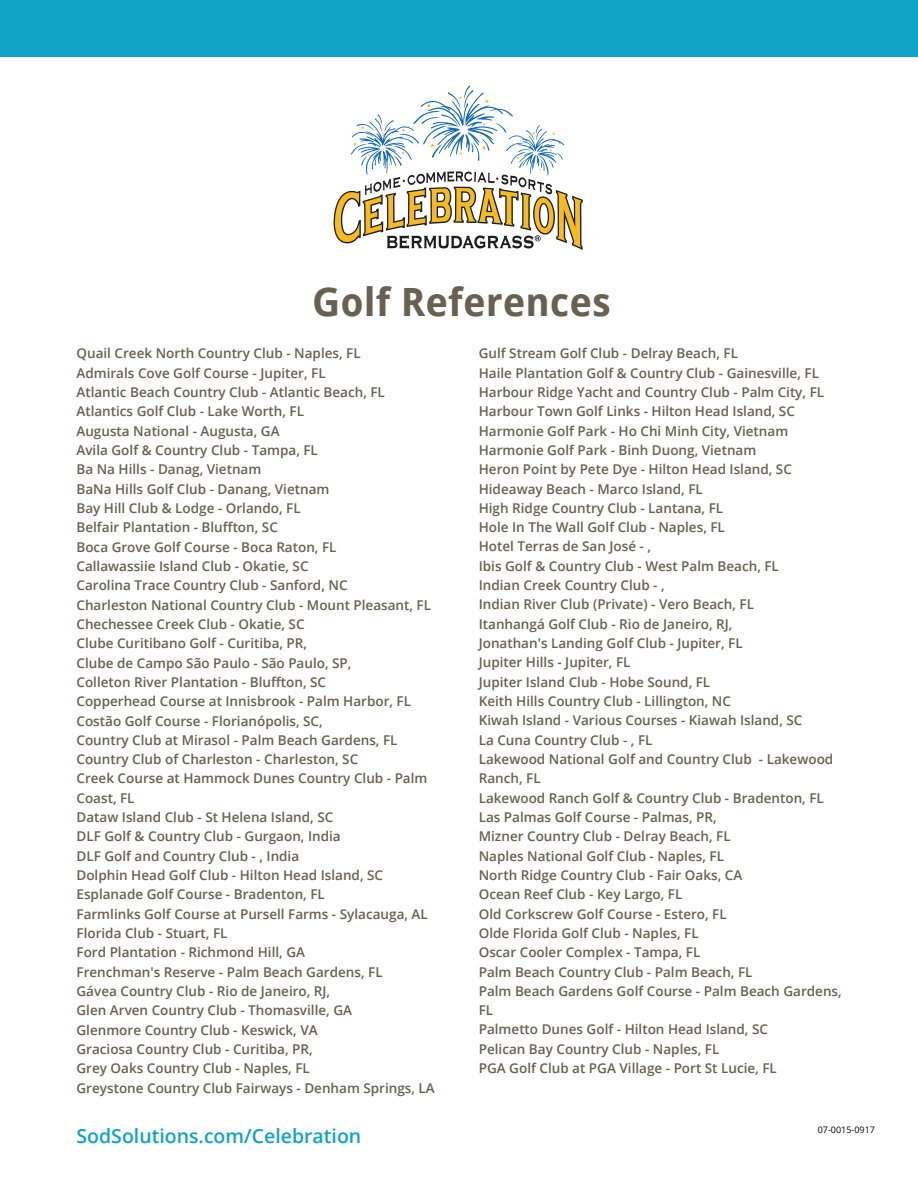
<style>
.page{position:relative;width:918px;height:1188px;background:#fff}
.page>*{position:absolute;margin:0;border:0;box-sizing:border-box;transform-origin:0 0}
.t1{font:700 39px "Droid Sans";color:#686152}
.t2{font:600 19.5px "Open Sans";color:#11a3c8}
.t3{font:600 13.5px/19.4px "Open Sans";color:#686152}
.t4{font:9px "Open Sans";color:#040503}
</style>
<div class="page">
<div style="left:0;top:0;width:918px;height:56px;background:#11a3c8"></div>
<svg style="left:334px;top:85px;width:249px;height:165px"></svg>
<h1 class="t1" style="left:312px;top:280px;width:300px">Golf References</h1>
<p class="t3" style="left:76px;top:344px;width:360px">Quail Creek North Country Club - Naples, FL<br>Admirals Cove Golf Course - Jupiter, FL<br>Atlantic Beach Country Club - Atlantic Beach, FL Atlantics Golf Club - Lake Worth, FL<br>Augusta National - Augusta, GA<br>Avila Golf &amp; Country Club - Tampa, FL<br>Ba Na Hills - Danag, Vietnam<br>BaNa Hills Golf Club - Danang, Vietnam<br>Bay Hill Club &amp; Lodge - Orlando, FL<br>Belfair Plantation - Bluffton, SC<br>Boca Grove Golf Course - Boca Raton, FL<br>Callawassiie Island Club - Okatie, SC<br>Carolina Trace Country Club - Sanford, NC<br>Charleston National Country Club - Mount Pleasant, FL Chechessee Creek Club - Okatie, SC<br>Clube Curitibano Golf - Curitiba, PR,<br>Clube de Campo São Paulo - São Paulo, SP,<br>Colleton River Plantation - Bluffton, SC<br>Copperhead Course at Innisbrook - Palm Harbor, FL Costão Golf Course - Florianópolis, SC,<br>Country Club at Mirasol - Palm Beach Gardens, FL Country Club of Charleston - Charleston, SC<br>Creek Course at Hammock Dunes Country Club - Palm Coast, FL<br>Dataw Island Club - St Helena Island, SC<br>DLF Golf &amp; Country Club - Gurgaon, India<br>DLF Golf and Country Club - , India<br>Dolphin Head Golf Club - Hilton Head Island, SC Esplanade Golf Course - Bradenton, FL<br>Farmlinks Golf Course at Pursell Farms - Sylacauga, AL Florida Club - Stuart, FL<br>Ford Plantation - Richmond Hill, GA<br>Frenchman's Reserve - Palm Beach Gardens, FL<br>Gávea Country Club - Rio de Janeiro, RJ,<br>Glen Arven Country Club - Thomasville, GA<br>Glenmore Country Club - Keswick, VA<br>Graciosa Country Club - Curitiba, PR,<br>Grey Oaks Country Club - Naples, FL<br>Greystone Country Club Fairways - Denham Springs, LA</p>
<p class="t3" style="left:479px;top:343px;width:365px">Gulf Stream Golf Club - Delray Beach, FL<br>Haile Plantation Golf &amp; Country Club - Gainesville, FL Harbour Ridge Yacht and Country Club - Palm City, FL Harbour Town Golf Links - Hilton Head Island, SC Harmonie Golf Park - Ho Chi Minh City, Vietnam Harmonie Golf Park - Binh Duong, Vietnam<br>Heron Point by Pete Dye - Hilton Head Island, SC Hideaway Beach - Marco Island, FL<br>High Ridge Country Club - Lantana, FL<br>Hole In The Wall Golf Club - Naples, FL<br>Hotel Terras de San José - ,<br>Ibis Golf &amp; Country Club - West Palm Beach, FL<br>Indian Creek Country Club - ,<br>Indian River Club (Private) - Vero Beach, FL<br>Itanhangá Golf Club - Rio de Janeiro, RJ,<br>Jonathan's Landing Golf Club - Jupiter, FL<br>Jupiter Hills - Jupiter, FL<br>Jupiter Island Club - Hobe Sound, FL<br>Keith Hills Country Club - Lillington, NC<br>Kiwah Island - Various Courses - Kiawah Island, SC<br>La Cuna Country Club - , FL<br>Lakewood National Golf and Country Club - Lakewood Ranch, FL<br>Lakewood Ranch Golf &amp; Country Club - Bradenton, FL Las Palmas Golf Course - Palmas, PR,<br>Mizner Country Club - Delray Beach, FL<br>Naples National Golf Club - Naples, FL<br>North Ridge Country Club - Fair Oaks, CA<br>Ocean Reef Club - Key Largo, FL<br>Old Corkscrew Golf Course - Estero, FL<br>Olde Florida Golf Club - Naples, FL<br>Oscar Cooler Complex - Tampa, FL<br>Palm Beach Country Club - Palm Beach, FL<br>Palm Beach Gardens Golf Course - Palm Beach Gardens, FL<br>Palmetto Dunes Golf - Hilton Head Island, SC<br>Pelican Bay Country Club - Naples, FL<br>PGA Golf Club at PGA Village - Port St Lucie, FL</p>
<h2 class="t2" style="left:76px;top:1122px;width:286px">SodSolutions.com/Celebration</h2>
<p class="t4" style="left:818px;top:1123px;width:59px">07-0015-0917</p>
</div>
